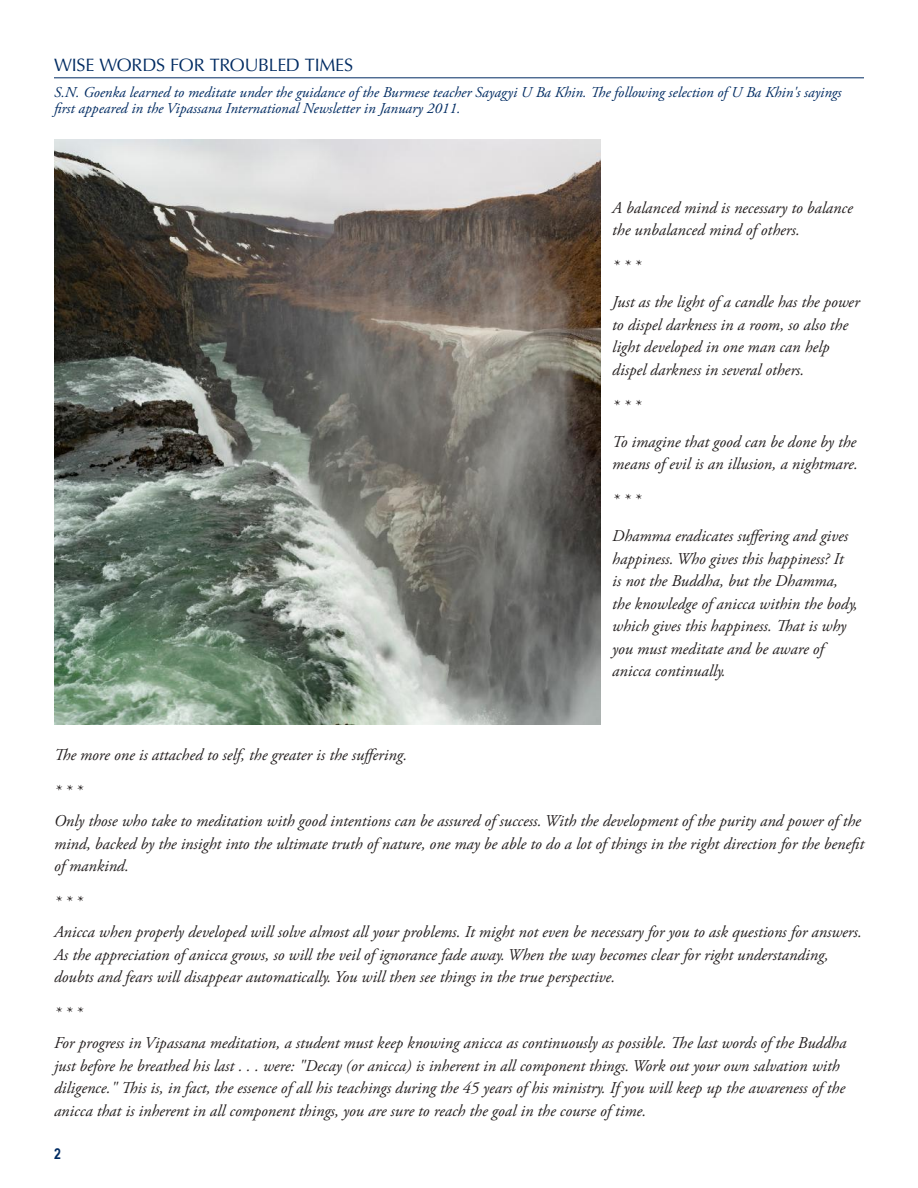
<style>
.page{position:relative;width:918px;height:1188px;background:#fff}
.page>*{position:absolute;margin:0;border:0;box-sizing:border-box;transform-origin:0 0}
.t1{font:18px "Optima";letter-spacing:-.015em;color:#002b62}
.t2{font:italic 16.5px/22.5px "Adobe Garamond Pro";color:#241f1f}
.t3{font:italic 15px/16.5px "Adobe Garamond Pro";color:#002b62}
.t4{font:700 15px "Arial Narrow";color:#002b62}
</style>
<div class="page">
<hr style="left:54px;top:77px;width:810px;height:1px;background:#002b62">
<img style="left:54px;top:140px;width:546px;height:585px">
<p class="t1" style="left:54px;top:55px;width:301px">WISE WORDS FOR TROUBLED TIMES</p>
<p class="t3" style="left:54px;top:84px;width:789px">S.N. Goenka learned to meditate under the guidance of the Burmese teacher Sayagyi U Ba Khin. The following selection of U Ba Khin's sayings first appeared in the Vipassana International Newsletter in January 2011.</p>
<p class="t2" style="left:612px;top:197px;width:242px">A balanced mind is necessary to balance the unbalanced mind of others.</p>
<p class="t2" style="left:612px;top:248px;width:249px;line-height:36px">* * *<br>Just as the light of a candle has the power</p>
<p class="t2" style="left:612px;top:314px;width:237px">to dispel darkness in a room, so also the light developed in one man can help dispel darkness in several others.</p>
<p class="t2" style="left:612px;top:388px;width:245px;line-height:36px">* * *<br>To imagine that good can be done by the</p>
<p class="t2" style="left:612px;top:446px;width:247px;line-height:36px">means of evil is an illusion, a nightmare. * * *<br>Dhamma eradicates suffering and gives</p>
<p class="t2" style="left:612px;top:548px;width:247px">happiness. Who gives this happiness? It<br>is not the Buddha, but the Dhamma, the knowledge of anicca within the body, which gives this happiness. That is why you must meditate and be aware of anicca continually.</p>
<p class="t2" style="left:54px;top:737px;width:355px;line-height:36px">The more one is attached to self, the greater is the suffering. * * *</p>
<p class="t2" style="left:54px;top:810px;width:812px">Only those who take to meditation with good intentions can be assured of success. With the development of the purity and power of the mind, backed by the insight into the ultimate truth of nature, one may be able to do a lot of things in the right direction for the benefit of mankind.</p>
<p class="t2" style="left:54px;top:887px;width:809px;line-height:30px">* * *<br>Anicca when properly developed will solve almost all your problems. It might not even be necessary for you to ask questions for answers.</p>
<p class="t2" style="left:54px;top:944px;width:776px">As the appreciation of anicca grows, so will the veil of ignorance fade away. When the way becomes clear for right understanding, doubts and fears will disappear automatically. You will then see things in the true perspective.</p>
<p class="t2" style="left:54px;top:998px;width:794px;line-height:30px">* * *<br>For progress in Vipassana meditation, a student must keep knowing anicca as continuously as possible. The last words of the Buddha</p>
<p class="t2" style="left:54px;top:1055px;width:793px">just before he breathed his last . . . were: "Decay (or anicca) is inherent in all component things. Work out your own salvation with diligence." This is, in fact, the essence of all his teachings during the 45 years of his ministry. If you will keep up the awareness of the anicca that is inherent in all component things, you are sure to reach the goal in the course of time.</p>
<p class="t4" style="left:54px;top:1142px;width:8px">2</p>
</div>
